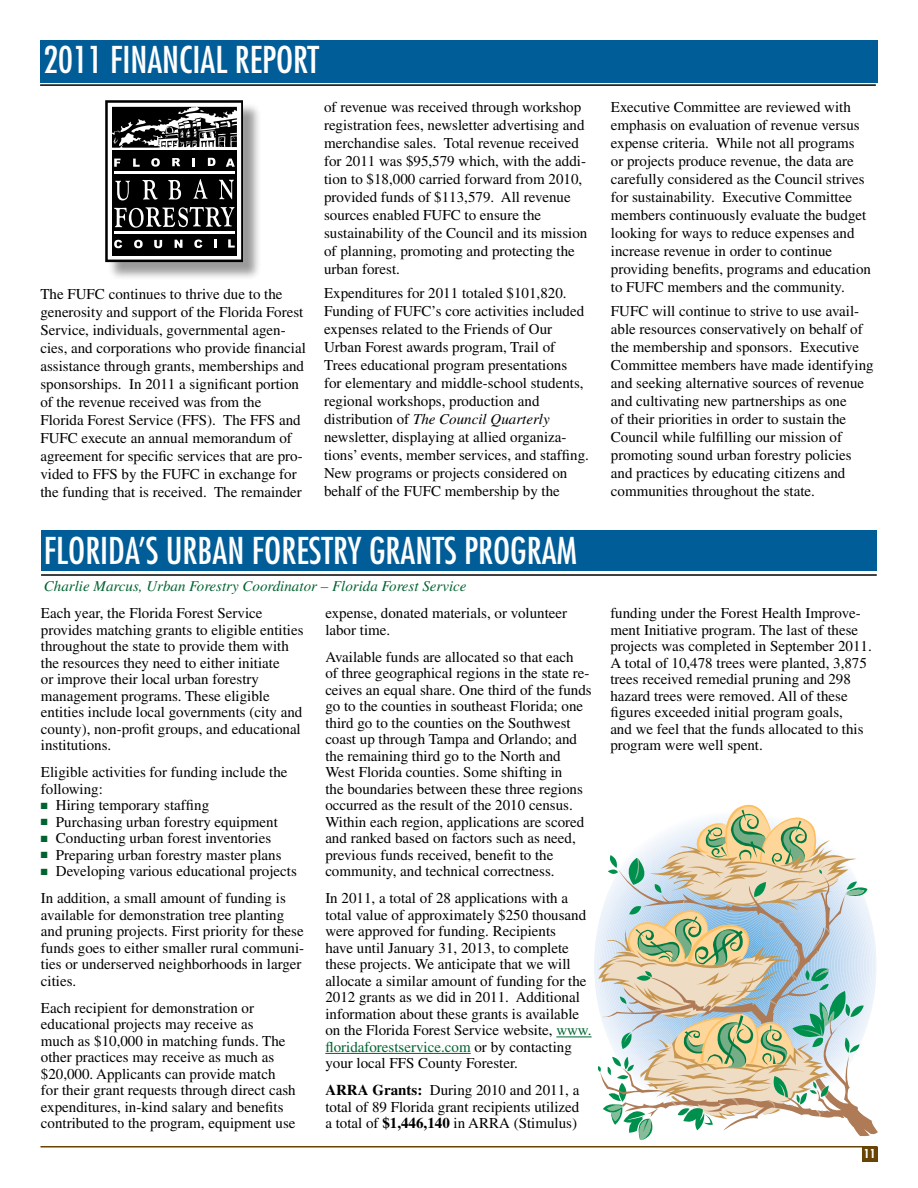
<style>
.page{position:relative;width:918px;height:1188px;background:#fff}
.page>*{position:absolute;margin:0;border:0;box-sizing:border-box;transform-origin:0 0}
.t1{font:condensed 36px "Futura";color:#fff}
.t2{font:15px/16.5px "Times";color:#000}
.t3{font:italic 15px "Times";color:#006330}
.t4{font:700 condensed 12px "Futura";color:#fff}
.s1{font-style:italic}
.s2{color:#006330}
.s3{font-weight:700}
</style>
<div class="page">
<hr style="left:40px;top:1146px;width:838px;height:2px;background:#674404">
<div style="left:862px;top:1147px;width:16px;height:15px;background:#674404"></div>
<div style="left:40px;top:40px;width:837px;height:42px;background:#005d98"></div>
<hr style="left:40px;top:84px;width:836px;height:2px;background:#000">
<div style="left:107px;top:102px;width:154px;height:179px;background:#000;opacity:.4"></div>
<svg style="left:105px;top:100px;width:138px;height:162px"></svg>
<hr style="left:114px;top:172px;width:121px;height:2px;background:#fff">
<hr style="left:114px;top:232px;width:121px;height:2px;background:#fff">
<div style="left:41px;top:530px;width:836px;height:41px;background:#005d98"></div>
<hr style="left:41px;top:574px;width:836px;height:2px;background:#000">
<hr style="left:556px;top:1037px;width:36px;height:1px;background:#006330">
<hr style="left:325px;top:1053px;width:146px;height:1px;background:#006330">
<svg style="left:596px;top:804px;width:282px;height:336px"></svg>
<h1 class="t1" style="left:43px;top:37px;width:277px">2011 FINANCIAL REPORT</h1>
<p class="t2" style="left:40px;top:284px;width:267px;line-height:18px">The FUFC continues to thrive due to the generosity and support of the Florida Forest Service, individuals, governmental agen&shy;cies, and corporations who provide financial assistance through grants, memberships and sponsorships. In 2011 a significant portion of the revenue received was from the Florida Forest Service (FFS). The FFS and FUFC execute an annual memorandum of agreement for specific services that are pro&shy;vided to FFS by the FUFC in exchange for the funding that is received. The remainder</p>
<p class="t2" style="left:324px;top:98px;width:265px;line-height:18px">of revenue was received through workshop registration fees, newsletter advertising and merchandise sales. Total revenue received for 2011 was $95,579 which, with the addi&shy;tion to $18,000 carried forward from 2010, provided funds of $113,579. All revenue sources enabled FUFC to ensure the sustainability of the Council and its mission of planning, promoting and protecting the urban forest.</p>
<p class="t2" style="left:324px;top:284px;width:266px;line-height:18px">Expenditures for 2011 totaled $101,820.<br>Funding of FUFC’s core activities included expenses related to the Friends of Our Urban Forest awards program, Trail of Trees educational program presentations<br>for elementary and middle-school students, regional workshops, production and distribution of <span class="s1">The Council Quarterly </span>newsletter, displaying at allied organiza&shy;tions’ events, member services, and staffing.<br>New programs or projects considered on behalf of the FUFC membership by the</p>
<h1 class="t1" style="left:44px;top:528px;width:534px">FLORIDA’S URBAN FORESTRY GRANTS PROGRAM</h1>
<p class="t3" style="left:44px;top:578px;width:424px">Charlie Marcus, Urban Forestry Coordinator – Florida Forest Service</p>
<p class="t2" style="left:41px;top:605px;width:264px">Each year, the Florida Forest Service provides matching grants to eligible entities throughout the state to provide them with the resources they need to either initiate<br>or improve their local urban forestry management programs. These eligible entities include local governments (city and county), non-profit groups, and educational institutions.</p>
<p class="t2" style="left:41px;top:764px;width:248px">Eligible activities for funding include the following:</p>
<p class="t2" style="left:41px;top:797px;width:170px"><span class="s2">■</span> Hiring temporary staffing</p>
<p class="t2" style="left:41px;top:814px;width:239px"><span class="s2">■</span> Purchasing urban forestry equipment</p>
<p class="t2" style="left:41px;top:830px;width:232px"><span class="s2">■</span> Conducting urban forest inventories</p>
<p class="t2" style="left:41px;top:847px;width:242px"><span class="s2">■</span> Preparing urban forestry master plans</p>
<p class="t2" style="left:41px;top:858px;width:258px;line-height:27px"><span class="s2">■</span> Developing various educational projects<br>In addition, a small amount of funding is</p>
<p class="t2" style="left:41px;top:907px;width:265px">available for demonstration tree planting and pruning projects. First priority for these funds goes to either smaller rural communi&shy;ties or underserved neighborhoods in larger cities.</p>
<p class="t2" style="left:41px;top:1000px;width:256px">Each recipient for demonstration or educational projects may receive as<br>much as $10,000 in matching funds. The other practices may receive as much as $20,000. Applicants can provide match for their grant requests through direct cash expenditures, in-kind salary and benefits contributed to the program, equipment use</p>
<p class="t2" style="left:325px;top:605px;width:243px">expense, donated materials, or volunteer labor time.</p>
<p class="t2" style="left:325px;top:649px;width:268px">Available funds are allocated so that each<br>of three geographical regions in the state re&shy;ceives an equal share. One third of the funds go to the counties in southeast Florida; one third go to the counties on the Southwest coast up through Tampa and Orlando; and the remaining third go to the North and West Florida counties. Some shifting in<br>the boundaries between these three regions occurred as the result of the 2010 census.<br>Within each region, applications are scored and ranked based on factors such as need, previous funds received, benefit to the community, and technical correctness.</p>
<p class="t2" style="left:325px;top:890px;width:268px">In 2011, a total of 28 applications with a total value of approximately $250 thousand were approved for funding. Recipients<br>have until January 31, 2013, to complete these projects. We anticipate that we will allocate a similar amount of funding for the 2012 grants as we did in 2011. Additional information about these grants is available on the Florida Forest Service website, <span class="s2">www. floridaforestservice.com</span> or by contacting your local FFS County Forester.</p>
<p class="t2" style="left:325px;top:1082px;width:256px;text-align:justify"><span class="s3">ARRA Grants:</span> During 2010 and 2011, a total of 89 Florida grant recipients utilized a total of <span class="s3">$1,446,140</span> in ARRA (Stimulus)</p>
<p class="t2" style="left:611px;top:98px;width:262px;line-height:18px">Executive Committee are reviewed with emphasis on evaluation of revenue versus expense criteria. While not all programs<br>or projects produce revenue, the data are carefully considered as the Council strives for sustainability. Executive Committee members continuously evaluate the budget looking for ways to reduce expenses and increase revenue in order to continue providing benefits, programs and education to FUFC members and the community.</p>
<p class="t2" style="left:611px;top:302px;width:264px;line-height:18px">FUFC will continue to strive to use avail&shy;able resources conservatively on behalf of the membership and sponsors. Executive Committee members have made identifying and seeking alternative sources of revenue and cultivating new partnerships as one<br>of their priorities in order to sustain the Council while fulfilling our mission of promoting sound urban forestry policies and practices by educating citizens and communities throughout the state.</p>
<p class="t2" style="left:610px;top:605px;width:263px">funding under the Forest Health Improve&shy;ment Initiative program. The last of these projects was completed in September 2011.<br>A total of 10,478 trees were planted, 3,875 trees received remedial pruning and 298 hazard trees were removed. All of these figures exceeded initial program goals,<br>and we feel that the funds allocated to this program were well spent.</p>
<p class="t4" style="left:864px;top:1146px;width:13px">11</p>
</div>
